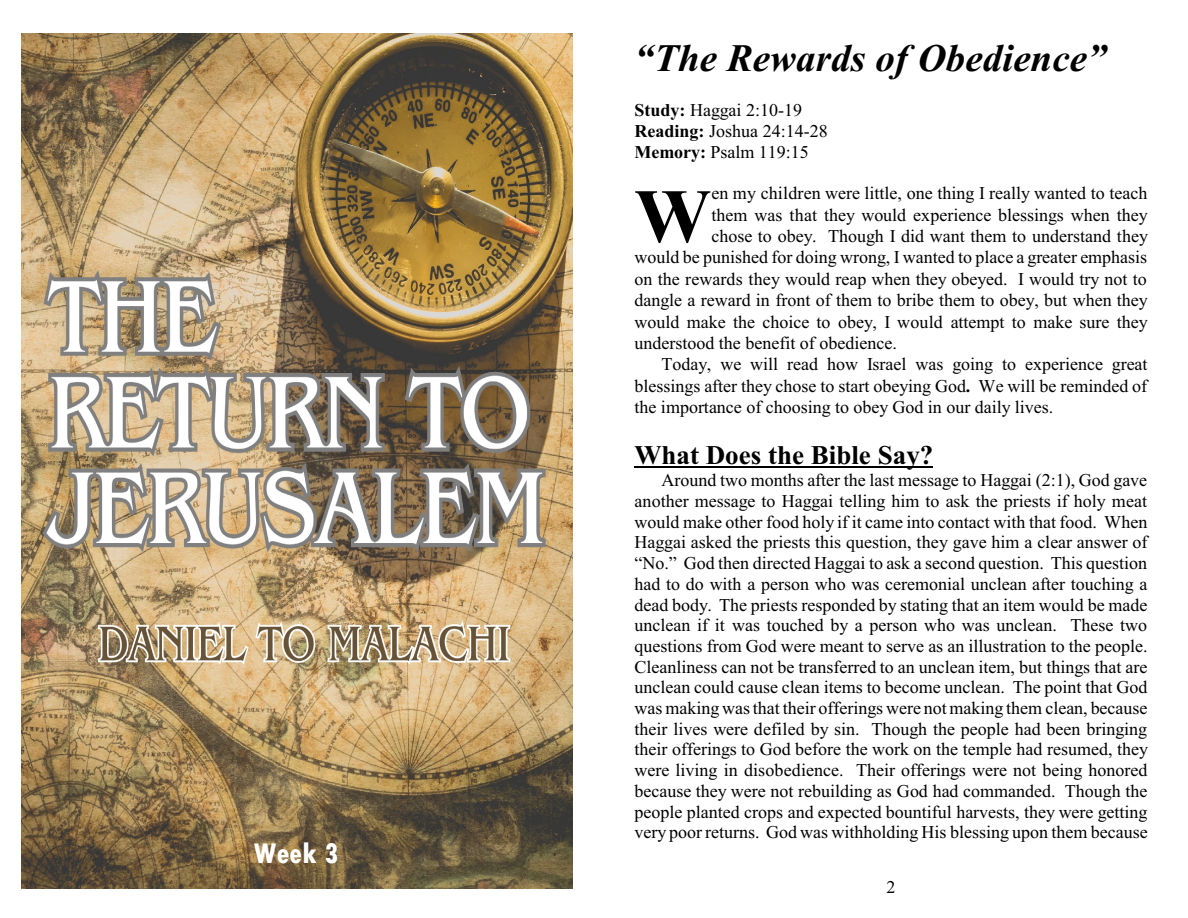
<style>
.page{position:relative;width:1188px;height:918px;background:#fff}
.page>*{position:absolute;margin:0;border:0;box-sizing:border-box;transform-origin:0 0}
.t1{font:700 76.5px "Times New Roman";color:#000}
.t2{font:italic 700 39px "Times New Roman";color:#000}
.t3{font:800 condensed 30px "Tw Cen";color:#fff}
.t4{font:700 27px "Times New Roman";color:#000}
.t5{font:18px/20.7px "Times New Roman";color:#000}
.s1{font-weight:700}
</style>
<div class="page">
<img style="left:22px;top:34px;width:551px;height:855px">
<hr style="left:634px;top:467px;width:299px;height:1px;background:#000">
<h3 class="t3" style="left:254px;top:843px;width:86px">Week 3</h3>
<h2 class="t2" style="left:634px;top:44px;width:473px">“The Rewards of Obedience”</h2>
<p class="t5" style="left:634px;top:102px;width:195px"><span class="s1">Study:</span> Haggai 2:10-19<br><span class="s1">Reading:</span> Joshua 24:14-28<br><span class="s1">Memory:</span> Psalm 119:15</p>
<h1 class="t1" style="left:634px;top:190px;width:78px">W</h1>
<p class="t5" style="left:711px;top:185px;width:438px">en my children were little, one thing I really wanted to teach</p>
<p class="t5" style="left:711px;top:206px;width:438px">them was that they would experience blessings when they</p>
<p class="t5" style="left:711px;top:227px;width:438px">chose to obey. Though I did want them to understand they</p>
<p class="t5" style="left:634px;top:249px;width:514px">would be punished for doing wrong, I wanted to place a greater emphasis</p>
<p class="t5" style="left:634px;top:270px;width:514px">on the rewards they would reap when they obeyed. I would try not to</p>
<p class="t5" style="left:634px;top:292px;width:515px">dangle a reward in front of them to bribe them to obey, but when they</p>
<p class="t5" style="left:634px;top:313px;width:515px">would make the choice to obey, I would attempt to make sure they</p>
<p class="t5" style="left:634px;top:334px;width:264px">understood the benefit of obedience.</p>
<p class="t5" style="left:662px;top:356px;width:488px">Today, we will read how Israel was going to experience great</p>
<p class="t5" style="left:634px;top:377px;width:514px">blessings after they chose to start obeying God<span class="s1">.</span> We will be reminded of</p>
<p class="t5" style="left:634px;top:399px;width:420px">the importance of choosing to obey God in our daily lives.</p>
<h3 class="t4" style="left:634px;top:446px;width:300px">What Does the Bible Say?</h3>
<p class="t5" style="left:634px;top:472px;width:515px;text-align:justify;text-indent:27px">Around two months after the last message to Haggai (2:1), God gave another message to Haggai telling him to ask the priests if holy meat would make other food holy if it came into contact with that food. When Haggai asked the priests this question, they gave him a clear answer of “No.” God then directed Haggai to ask a second question. This question had to do with a person who was ceremonial unclean after touching a dead body. The priests responded by stating that an item would be made unclean if it was touched by a person who was unclean. These two questions from God were meant to serve as an illustration to the people.<br>Cleanliness can not be transferred to an unclean item, but things that are unclean could cause clean items to become unclean. The point that God was making was that their offerings were not making them clean, because their lives were defiled by sin. Though the people had been bringing their offerings to God before the work on the temple had resumed, they were living in disobedience. Their offerings were not being honored because they were not rebuilding as God had commanded. Though the people planted crops and expected bountiful harvests, they were getting very poor returns. God was withholding His blessing upon them because</p>
<p class="t5" style="left:886px;top:879px;width:10px">2</p>
</div>
